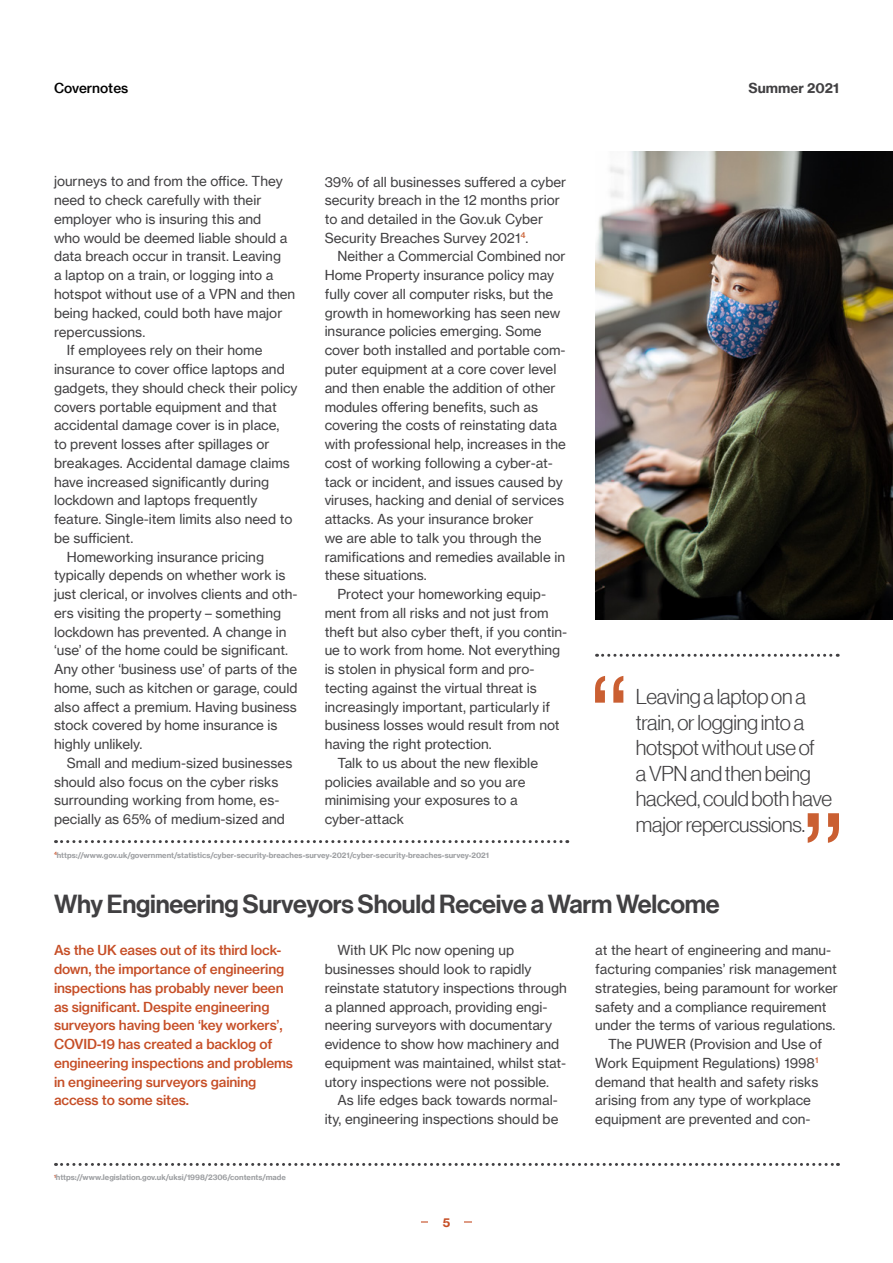
<style>
.page{position:relative;width:893px;height:1263px;background:#fff}
.page>*{position:absolute;margin:0;border:0;box-sizing:border-box;transform-origin:0 0}
.t1{font:25.5px "N Haas Grotesk DS Pro 65 Md";letter-spacing:-.01em;color:#414042}
.t2{font:21px/25.5px "N Haas Grotesk DS Pro 45 Lt";letter-spacing:-.01em;color:#414042}
.t3{font:13.5px/18.8px "N Haas Grotesk TX Pro 55 Rg";color:#414042}
.t4{font:13.5px/18.8px "N Haas Grotesk TX Pro 65 Md";letter-spacing:-.01em;color:#c64e26}
.t5{font:13.5px "N Haas Grotesk TX Pro 65 Md";color:#000}
.t6{font:13.5px "N Haas Grotesk TX Pro 75 Bd";color:#414042}
.t7{font:12px "N Haas Grotesk TX Pro 75 Bd";color:#c64e26}
.t8{font:7.5px "N Haas Grotesk TX Pro 75 Bd";color:#9d9fa2}
</style>
<div class="page">
<hr style="left:421px;top:1221px;width:51px;height:1px;background:#c64e26">
<div style="left:429px;top:1181px;width:35px;height:82px;background:#fff"></div>
<img style="left:595px;top:151px;width:298px;height:468px">
<svg style="left:56px;top:1163px;width:782px;height:3px"></svg>
<svg style="left:56px;top:840px;width:512px;height:3px"></svg>
<svg style="left:603px;top:654px;width:235px;height:3px"></svg>
<svg style="left:595px;top:676px;width:28px;height:27px"></svg>
<svg style="left:808px;top:813px;width:31px;height:30px"></svg>
<p class="t5" style="left:54px;top:79px;width:76px">Covernotes</p>
<p class="t6" style="left:748px;top:79px;width:92px">Summer 2021</p>
<p class="t3" style="left:54px;top:172px;width:230px">journeys to and from the office. They</p>
<p class="t3" style="left:54px;top:191px;width:209px">need to check carefully with their</p>
<p class="t3" style="left:54px;top:210px;width:209px">employer who is insuring this and</p>
<p class="t3" style="left:54px;top:228px;width:235px">who would be deemed liable should a</p>
<p class="t3" style="left:54px;top:247px;width:229px">data breach occur in transit. Leaving</p>
<p class="t3" style="left:54px;top:266px;width:221px">a laptop on a train, or logging into a</p>
<p class="t3" style="left:54px;top:285px;width:243px">hotspot without use of a VPN and then</p>
<p class="t3" style="left:54px;top:303px;width:230px">being hacked, could both have major</p>
<p class="t3" style="left:54px;top:322px;width:93px">repercussions.</p>
<p class="t3" style="left:67px;top:341px;width:197px">If employees rely on their home</p>
<p class="t3" style="left:54px;top:360px;width:232px">insurance to cover office laptops and</p>
<p class="t3" style="left:54px;top:378px;width:245px">gadgets, they should check their policy</p>
<p class="t3" style="left:54px;top:397px;width:224px">covers portable equipment and that</p>
<p class="t3" style="left:54px;top:416px;width:227px">accidental damage cover is in place,</p>
<p class="t3" style="left:54px;top:435px;width:217px">to prevent losses after spillages or</p>
<p class="t3" style="left:54px;top:453px;width:237px">breakages. Accidental damage claims</p>
<p class="t3" style="left:54px;top:472px;width:217px">have increased significantly during</p>
<p class="t3" style="left:54px;top:491px;width:205px">lockdown and laptops frequently</p>
<p class="t3" style="left:54px;top:510px;width:240px">feature. Single-item limits also need to</p>
<p class="t3" style="left:54px;top:528px;width:81px">be sufficient.</p>
<p class="t3" style="left:67px;top:547px;width:199px">Homeworking insurance pricing</p>
<p class="t3" style="left:54px;top:566px;width:233px">typically depends on whether work is</p>
<p class="t3" style="left:54px;top:585px;width:245px">just clerical, or involves clients and oth-</p>
<p class="t3" style="left:54px;top:603px;width:229px">ers visiting the property – something</p>
<p class="t3" style="left:54px;top:622px;width:234px">lockdown has prevented. A change in</p>
<p class="t3" style="left:54px;top:641px;width:236px">‘use’ of the home could be significant.</p>
<p class="t3" style="left:54px;top:660px;width:245px">Any other ‘business use’ of parts of the</p>
<p class="t3" style="left:54px;top:678px;width:245px">home, such as kitchen or garage, could</p>
<p class="t3" style="left:54px;top:697px;width:244px">also affect a premium. Having business</p>
<p class="t3" style="left:54px;top:716px;width:225px">stock covered by home insurance is</p>
<p class="t3" style="left:54px;top:735px;width:90px">highly unlikely.</p>
<p class="t3" style="left:67px;top:753px;width:227px">Small and medium-sized businesses</p>
<p class="t3" style="left:54px;top:772px;width:226px">should also focus on the cyber risks</p>
<p class="t3" style="left:54px;top:791px;width:227px">surrounding working from home, es-</p>
<p class="t3" style="left:54px;top:810px;width:233px">pecially as 65% of medium-sized and</p>
<p class="t3" style="left:325px;top:172px;width:243px">39% of all businesses suffered a cyber security breach in the 12 months prior to and detailed in the Gov.uk Cyber Security Breaches Survey 2021<sup>4</sup>.</p>
<p class="t3" style="left:325px;top:247px;width:243px;text-indent:13px">Neither a Commercial Combined nor Home Property insurance policy may fully cover all computer risks, but the growth in homeworking has seen new insurance policies emerging. Some cover both installed and portable com&shy;puter equipment at a core cover level and then enable the addition of other modules offering benefits, such as covering the costs of reinstating data with professional help, increases in the cost of working following a cyber-at&shy;tack or incident, and issues caused by viruses, hacking and denial of services attacks. As your insurance broker<br>we are able to talk you through the ramifications and remedies available in these situations.</p>
<p class="t3" style="left:337px;top:585px;width:210px">Protect your homeworking equip-</p>
<p class="t3" style="left:325px;top:603px;width:225px">ment from all risks and not just from</p>
<p class="t3" style="left:325px;top:622px;width:244px">theft but also cyber theft, if you contin-</p>
<p class="t3" style="left:325px;top:641px;width:237px">ue to work from home. Not everything</p>
<p class="t3" style="left:325px;top:660px;width:211px">is stolen in physical form and pro-</p>
<p class="t3" style="left:325px;top:678px;width:214px">tecting against the virtual threat is</p>
<p class="t3" style="left:325px;top:697px;width:227px">increasingly important, particularly if</p>
<p class="t3" style="left:325px;top:716px;width:237px">business losses would result from not</p>
<p class="t3" style="left:325px;top:735px;width:169px">having the right protection.</p>
<p class="t3" style="left:337px;top:753px;width:202px">Talk to us about the new flexible</p>
<p class="t3" style="left:325px;top:772px;width:202px">policies available and so you are</p>
<p class="t3" style="left:325px;top:791px;width:195px">minimising your exposures to a</p>
<p class="t3" style="left:325px;top:810px;width:81px">cyber-attack</p>
<p class="t8" style="left:54px;top:850px;width:436px"><sup>4</sup>https://www.gov.uk/government/statistics/cyber-security-breaches-survey-2021/cyber-security-breaches-survey-2021</p>
<h2 class="t2" style="left:636px;top:684px;width:198px">Leaving a laptop on a train, or logging into a hotspot without use of<br>a VPN and then being hacked, could both have major repercussions.</h2>
<h1 class="t1" style="left:54px;top:889px;width:667px">Why Engineering Surveyors Should Receive a Warm Welcome</h1>
<p class="t3" style="left:325px;top:941px;width:244px;text-indent:13px">With UK Plc now opening up businesses should look to rapidly reinstate statutory inspections through a planned approach, providing engi&shy;neering surveyors with documentary evidence to show how machinery and equipment was maintained, whilst stat&shy;utory inspections were not possible.</p>
<p class="t3" style="left:325px;top:1091px;width:235px;text-align:right">As life edges back towards normal&shy;ity, engineering inspections should be</p>
<p class="t3" style="left:595px;top:941px;width:237px">at the heart of engineering and manu-</p>
<p class="t3" style="left:595px;top:960px;width:243px">facturing companies’ risk management</p>
<p class="t3" style="left:595px;top:978px;width:244px">strategies, being paramount for worker</p>
<p class="t3" style="left:595px;top:997px;width:233px">safety and a compliance requirement</p>
<p class="t3" style="left:595px;top:1016px;width:242px">under the terms of various regulations.</p>
<p class="t3" style="left:608px;top:1035px;width:215px">The PUWER (Provision and Use of</p>
<p class="t3" style="left:595px;top:1053px;width:225px">Work Equipment Regulations) 1998<sup>1</sup></p>
<p class="t3" style="left:595px;top:1072px;width:225px">demand that health and safety risks</p>
<p class="t3" style="left:595px;top:1091px;width:217px">arising from any type of workplace</p>
<p class="t3" style="left:595px;top:1110px;width:217px">equipment are prevented and con-</p>
<p class="t4" style="left:54px;top:941px;width:241px">As the UK eases out of its third lock&shy;down, the importance of engineering inspections has probably never been as significant. Despite engineering surveyors having been ‘key workers’, COVID-19 has created a backlog of engineering inspections and problems in engineering surveyors gaining access to some sites.</p>
<p class="t8" style="left:54px;top:1173px;width:233px"><sup>1</sup>https://www.legislation.gov.uk/uksi/1998/2306/contents/made</p>
<p class="t7" style="left:443px;top:1215px;width:9px">5</p>
</div>
